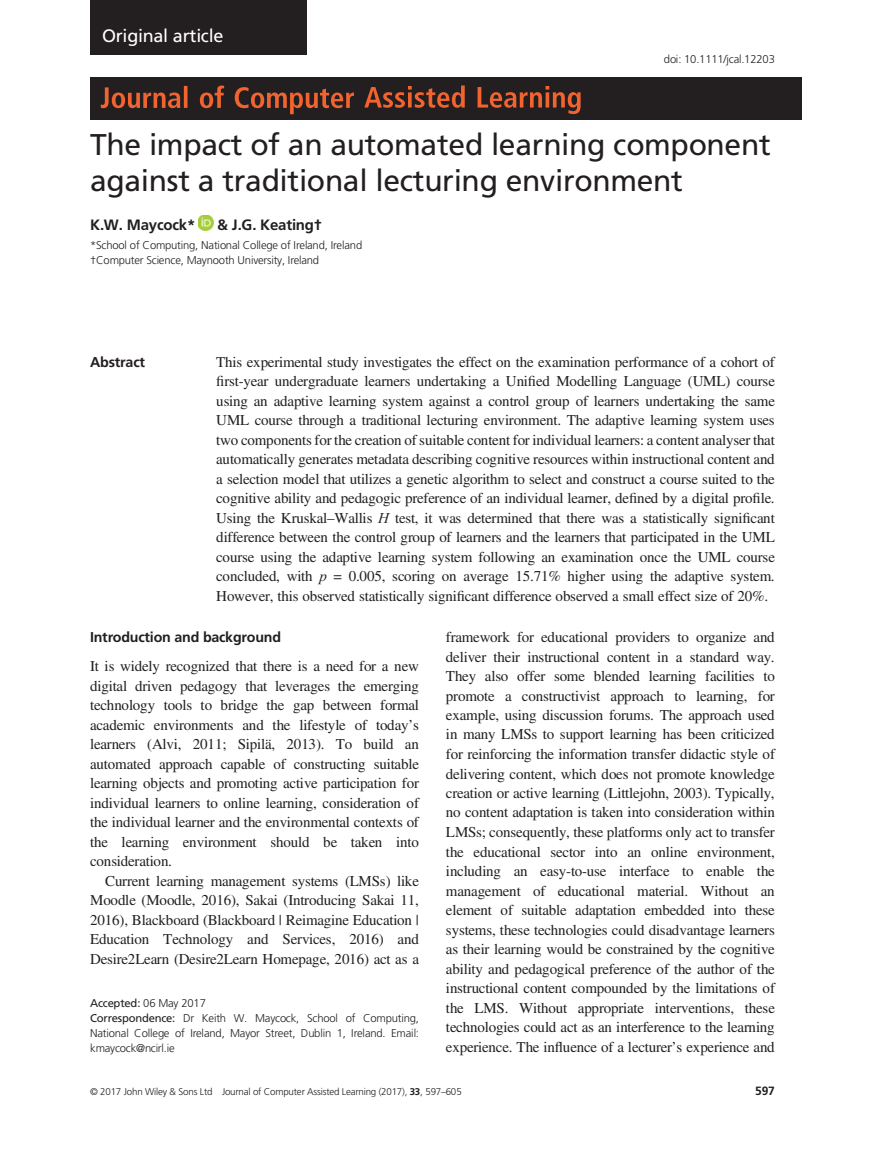
<style>
.page{position:relative;width:894px;height:1174px;background:#fff}
.page>*{position:absolute;margin:0;border:0;box-sizing:border-box;transform-origin:0 0}
.t1{font:30px/36px "Adv T Tec 947 d 46";letter-spacing:-.005em;color:#231f20}
.t2{font:18px "Adv T Tec 947 d 46";letter-spacing:-.01em;color:#fff}
.t3{font:15px/19.5px "Adv TT6120 e 2 aa";letter-spacing:-.01em;color:#231f20;text-align:justify}
.t4{font:15px "Adv T Tfe 3 ae 29 b.B";letter-spacing:-.005em;color:#231f20}
.t5{font:14.25px "Adv T Tfe 3 ae 29 b.B";letter-spacing:-.015em;color:#231f20}
.t6{font:12px "Adv T Tfe 3 ae 29 b.B";color:#231f20}
.t7{font:11.25px/15px "Adv T Tf 0 d 81159";letter-spacing:-.015em;color:#231f20}
.t8{font:11.25px "Adv T Tec 947 d 46";letter-spacing:-.015em;color:#231f20}
.t9{font:9.75px "Adv T Tf 0 d 81159";letter-spacing:-.02em;color:#231f20}
.s1{font-style:inherit}
.s2{font-family:"Adv TT6120 e 2 aa+fb"}
.s3{font-family:"Adv TT50 a 2 f 13 e.I"}
.s4{font-family:"Adv T Tf 0 d 81159"}
.s5{font-family:"Adv T Tec 947 d 46"}
.s6{font-family:"Adv T Tfe 3 ae 29 b.B"}
</style>
<div class="page">
<img style="left:198px;top:215px;width:15px;height:15px">
<div style="left:90px;top:0;width:216px;height:54px;background:#231f20"></div>
<div style="left:90px;top:78px;width:710px;height:42px;background:#231f20"></div>
<svg style="left:101px;top:86px;width:253px;height:28px"></svg>
<svg style="left:364px;top:86px;width:216px;height:28px"></svg>
<p class="t2" style="left:102px;top:29px;width:123px">Original article</p>
<p class="t7" style="left:663px;top:53px;width:112px">doi: 10.1111/jcal.12203</p>
<h1 class="t1" style="left:90px;top:129px;width:681px">The impact of an automated learning component against a traditional lecturing environment</h1>
<p class="t4" style="left:90px;top:218px;width:107px">K.W. Maycock*</p>
<p class="t4" style="left:217px;top:218px;width:106px">&amp; J.G. Keating<span class="s1">†</span></p>
<p class="t7" style="left:90px;top:238px;width:273px">*School of Computing, National College of Ireland, Ireland <span class="s1">†</span>Computer Science, Maynooth University, Ireland</p>
<p class="t5" style="left:90px;top:356px;width:56px">Abstract</p>
<p class="t3" style="left:216px;top:354px;width:560px">This experimental study investigates the effect on the examination performance of a cohort of <span class="s2">fi</span>rst-year undergraduate learners undertaking a Uni<span class="s2">fi</span>ed Modelling Language (UML) course using an adaptive learning system against a control group of learners undertaking the same UML course through a traditional lecturing environment. The adaptive learning system uses two components for the creation of suitable content for individual learners: a content analyser that automatically generates metadata describing cognitive resources within instructional content and a selection model that utilizes a genetic algorithm to select and construct a course suited to the cognitive ability and pedagogic preference of an individual learner, de<span class="s2">fi</span>ned by a digital pro<span class="s2">fi</span>le.<br>Using the Kruskal<span class="s1">–</span>Wallis <span class="s3">H</span> test, it was determined that there was a statistically signi<span class="s2">fi</span>cant difference between the control group of learners and the learners that participated in the UML course using the adaptive learning system following an examination once the UML course concluded, with <span class="s3">p</span> = 0.005, scoring on average 15.71% higher using the adaptive system.<br>However, this observed statistically signi<span class="s2">fi</span>cant difference observed a small effect size of 20%.</p>
<p class="t5" style="left:90px;top:631px;width:192px">Introduction and background</p>
<p class="t3" style="left:90px;top:658px;width:330px">It is widely recognized that there is a need for a new digital driven pedagogy that leverages the emerging technology tools to bridge the gap between formal academic environments and the lifestyle of today<span class="s1">’</span>s learners (Alvi, 2011; Sipilä, 2013). To build an automated approach capable of constructing suitable learning objects and promoting active participation for individual learners to online learning, consideration of the individual learner and the environmental contexts of the learning environment should be taken into consideration.</p>
<p class="t3" style="left:90px;top:872px;width:330px;text-indent:15px">Current learning management systems (LMSs) like Moodle (Moodle, 2016), Sakai (Introducing Sakai 11, 2016), Blackboard (Blackboard | Reimagine Education | Education Technology and Services, 2016) and Desire2Learn (Desire2Learn Homepage, 2016) act as a</p>
<p class="t3" style="left:446px;top:629px;width:330px">framework for educational providers to organize and deliver their instructional content in a standard way.<br>They also offer some blended learning facilities to promote a constructivist approach to learning, for example, using discussion forums. The approach used in many LMSs to support learning has been criticized for reinforcing the information transfer didactic style of delivering content, which does not promote knowledge creation or active learning (Littlejohn, 2003). Typically, no content adaptation is taken into consideration within LMSs; consequently, these platforms only act to transfer the educational sector into an online environment, including an easy-to-use interface to enable the management of educational material. Without an element of suitable adaptation embedded into these systems, these technologies could disadvantage learners as their learning would be constrained by the cognitive ability and pedagogical preference of the author of the instructional content compounded by the limitations of the LMS. Without appropriate interventions, these technologies could act as an interference to the learning experience. The in<span class="s2">fl</span>uence of a lecturer<span class="s1">’</span>s experience and</p>
<p class="t8" style="left:90px;top:998px;width:117px">Accepted: <span class="s4">06 May 2017</span></p>
<p class="t7" style="left:90px;top:1011px;width:330px;text-align:justify"><span class="s5">Correspondence:</span> Dr Keith W. Maycock, School of Computing, National College of Ireland, Mayor Street, Dublin 1, Ireland. Email: kmaycock@ncirl.ie</p>
<p class="t9" style="left:90px;top:1087px;width:373px">© 2017 John Wiley &amp; Sons Ltd Journal of Computer Assisted Learning (2017), <span class="s6">33</span>, 597<span class="s1">–</span>605</p>
<p class="t6" style="left:754px;top:1085px;width:21px">597</p>
</div>
